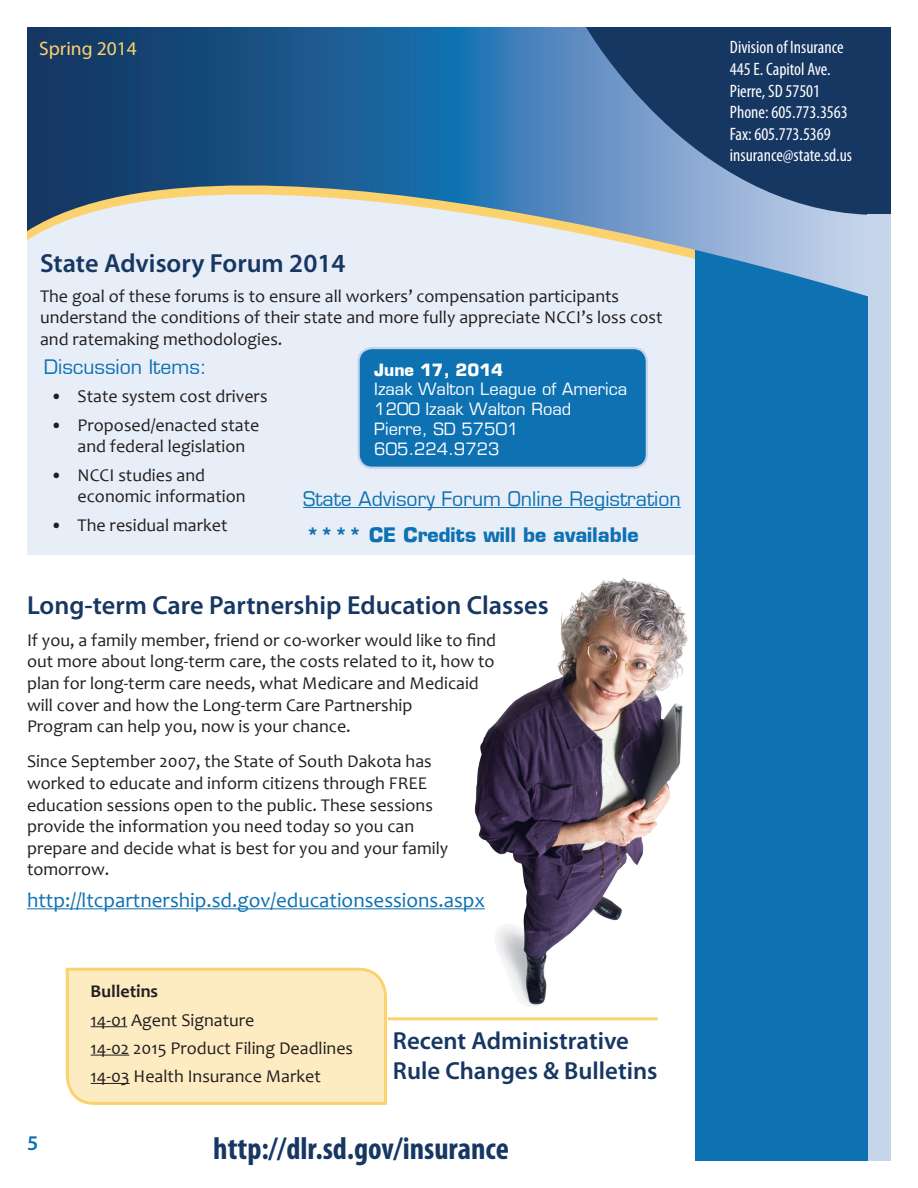
<style>
.page{position:relative;width:918px;height:1188px;background:#fff}
.page>*{position:absolute;margin:0;border:0;box-sizing:border-box;transform-origin:0 0}
.t1{font:700 condensed 31.5px "Myriad Pro";color:#173763}
.t2{font:600 26.25px "Myriad Pro";color:#173763}
.t3{font:600 24.75px/29.7px "Myriad Pro";color:#173763}
.t4{font:21px "Candara";color:#0e71b2}
.t5{font:600 21px "Myriad Pro";color:#0e71b2}
.t6{font:19.5px "Eurostile";color:#0e71b2}
.t7{font:700 19.5px "Eurostile";color:#0e71b2}
.t8{font:19.5px "Myriad Pro";color:#fcd26f}
.body_text{font:18px/21.6px "Candara";color:#231f20}
.t9{font:condensed 18px/21.6px "Myriad Pro";color:#fff}
.t10{font:700 18px "Candara";color:#231f20}
.t11{font:16.5px "Eurostile";color:#fff}
.t12{font:700 16.5px "Eurostile";color:#fff}
</style>
<div class="page">
<div style="left:27px;top:179px;width:693px;height:376px;background:#e8eef7"></div>
<div style="left:569px;top:27px;width:322px;height:192px;background:#173763"></div>
<div style="left:868px;top:215px;width:23px;height:946px;background:#c7d5eb"></div>
<div style="left:695px;top:238px;width:173px;height:923px;background:#0e71b2"></div>
<svg style="left:27px;top:27px;width:843px;height:270px"></svg>
<div style="left:359px;top:348px;width:288px;height:120px;background:#0e71b2;border-radius:14px"></div>
<div style="left:357px;top:347px;width:291px;height:122px;border:2px solid #c7d5eb;border-radius:14px"></div>
<img style="left:468px;top:578px;width:220px;height:428px">
<hr style="left:27px;top:909px;width:458px;height:1px;background:#0e71b2">
<hr style="left:303px;top:507px;width:378px;height:1px;background:#0e71b2">
<svg style="left:65px;top:967px;width:323px;height:138px;background:#fceabe"></svg>
<hr style="left:91px;top:1026px;width:36px;height:1px;background:#231f20">
<hr style="left:91px;top:1055px;width:38px;height:1px;background:#231f20">
<hr style="left:91px;top:1083px;width:39px;height:1px;background:#231f20">
<hr style="left:388px;top:1017px;width:270px;height:3px;background:#fcd26f">
<p class="t8" style="left:39px;top:37px;width:99px">Spring 2014</p>
<p class="t2" style="left:40px;top:246px;width:307px">State Advisory Forum 2014</p>
<p class="body_text" style="left:40px;top:285px;width:624px">The goal of these forums is to ensure all workers’ compensation participants understand the conditions of their state and more fully appreciate NCCI’s loss cost and ratemaking methodologies.</p>
<p class="t6" style="left:44px;top:355px;width:164px">Discussion Items:</p>
<p class="body_text" style="left:51px;top:386px;width:218px">• State system cost drivers</p>
<p class="body_text" style="left:78px;top:414px;width:183px;text-indent:-27px">• Proposed/enacted state and federal legislation</p>
<p class="body_text" style="left:78px;top:464px;width:169px;text-indent:-27px">• NCCI studies and economic information</p>
<p class="body_text" style="left:51px;top:514px;width:178px">• The residual market</p>
<p class="t12" style="left:374px;top:359px;width:130px">June 17, 2014</p>
<p class="t11" style="left:374px;top:379px;width:254px">Izaak Walton League of America</p>
<p class="t11" style="left:374px;top:399px;width:199px">1200 Izaak Walton Road</p>
<p class="t11" style="left:374px;top:419px;width:146px">Pierre, SD 57501</p>
<p class="t11" style="left:374px;top:439px;width:127px">605.224.9723</p>
<p class="t6" style="left:303px;top:487px;width:379px">State Advisory Forum Online Registration</p>
<p class="t7" style="left:306px;top:523px;width:334px">**** CE Credits will be available</p>
<p class="t2" style="left:27px;top:589px;width:523px">Long-term Care Partnership Education Classes</p>
<p class="body_text" style="left:27px;top:629px;width:471px">If you, a family member, friend or co-worker would like to find out more about long-term care, the costs related to it, how to plan for long-term care needs, what Medicare and Medicaid will cover and how the Long-term Care Partnership<br>Program can help you, now is your chance.</p>
<p class="body_text" style="left:27px;top:751px;width:423px">Since September 2007, the State of South Dakota has worked to educate and inform citizens through FREE education sessions open to the public. These sessions provide the information you need today so you can prepare and decide what is best for you and your family tomorrow.</p>
<p class="t4" style="left:27px;top:887px;width:460px">http://ltcpartnership.sd.gov/educationsessions.aspx</p>
<p class="t5" style="left:27px;top:1129px;width:13px">5</p>
<p class="t10" style="left:91px;top:980px;width:69px">Bulletins</p>
<p class="body_text" style="left:91px;top:1009px;width:165px">14-01 Agent Signature</p>
<p class="body_text" style="left:91px;top:1037px;width:264px">14-02 2015 Product Filing Deadlines</p>
<p class="body_text" style="left:91px;top:1065px;width:232px">14-03 Health Insurance Market</p>
<p class="t3" style="left:393px;top:1026px;width:266px">Recent Administrative<br>Rule Changes &amp; Bulletins</p>
<p class="t1" style="left:213px;top:1129px;width:297px">http://dlr.sd.gov/insurance</p>
<p class="t9" style="left:730px;top:36px;width:124px">Division of Insurance<br>445 E. Capitol Ave.<br>Pierre, SD 57501<br>Phone: 605.773.3563<br>Fax: 605.773.5369 insurance@state.sd.us</p>
</div>
